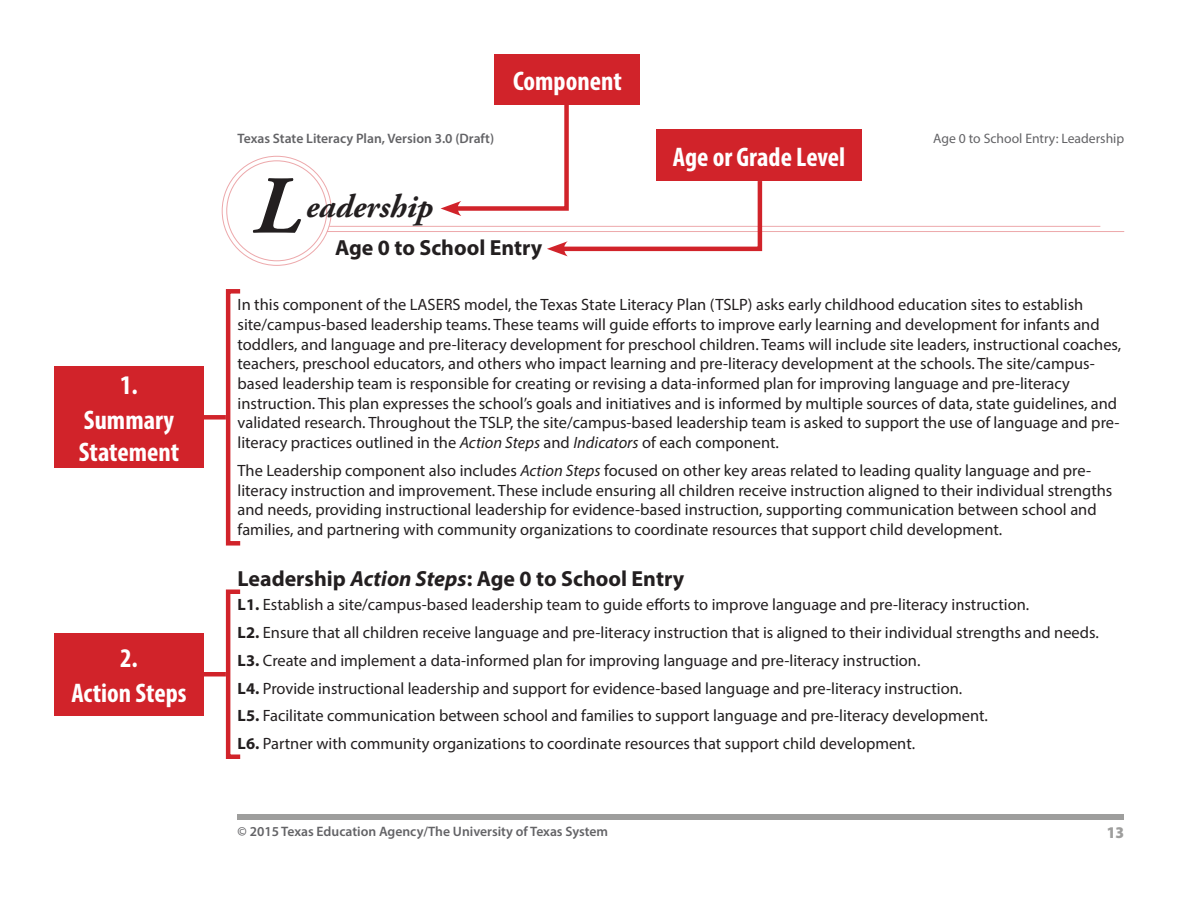
<style>
.page{position:relative;width:1188px;height:918px;background:#fff}
.page>*{position:absolute;margin:0;border:0;box-sizing:border-box;transform-origin:0 0}
.t1{font:italic 700 82.05px "Adobe Garamond Pro";color:#231f20}
.t2{font:italic 700 32.85px "Adobe Garamond Pro";color:#231f20}
.Section_Labels{font:700 condensed 27px/32.4px "Myriad Pro";color:#fff}
.t3{font:700 21.9px "Myriad Pro";color:#231f20}
.t4{font:16.35px/19.6px "Myriad Pro";color:#231f20}
.t5{font:900 semi-condensed 16.35px "Myriad Pro";color:#9e9e9d}
.t6{font:600 13.65px "Myriad Pro";color:#636366}
.t7{font:13.65px "Myriad Pro";color:#636366}
.s1{font-style:italic}
.s2{font-weight:700}
</style>
<div class="page">
<div style="left:238px;top:814px;width:886px;height:5px;background:#9e9e9d"></div>
<hr style="left:329px;top:226px;width:771px;height:1px;background:#d1232a">
<hr style="left:327px;top:231px;width:797px;height:1px;background:#d1232a">
<div style="left:495px;top:54px;width:145px;height:51px;background:#d1232a"></div>
<div style="left:656px;top:130px;width:206px;height:51px;background:#d1232a"></div>
<svg style="left:441px;top:99px;width:323px;height:157px"></svg>
<div style="left:54px;top:366px;width:150px;height:102px;background:#d1232a"></div>
<div style="left:226px;top:289px;width:16px;height:257px;border:4px solid #d1232a"></div>
<div style="left:204px;top:415px;width:22px;height:5px;background:#d1232a"></div>
<div style="left:54px;top:633px;width:150px;height:83px;background:#d1232a"></div>
<div style="left:226px;top:590px;width:16px;height:169px;border:4px solid #d1232a"></div>
<hr style="left:204px;top:672px;width:22px;height:4px;background:#d1232a">
<p class="Section_Labels" style="left:120px;top:368px;width:19px">1.</p>
<p class="Section_Labels" style="left:79px;top:403px;width:102px">Summary<br>Statement</p>
<p class="Section_Labels" style="left:120px;top:641px;width:19px">2.</p>
<p class="Section_Labels" style="left:71px;top:676px;width:117px">Action Steps</p>
<p class="Section_Labels" style="left:513px;top:64px;width:110px">Component</p>
<p class="t6" style="left:238px;top:130px;width:258px">Texas State Literacy Plan, Version 3.0 (Draft)</p>
<p class="t7" style="left:933px;top:130px;width:192px">Age 0 to School Entry: Leadership</p>
<p class="t1" style="left:253px;top:159px;width:49px">L</p>
<p class="Section_Labels" style="left:673px;top:140px;width:174px">Age or Grade Level</p>
<p class="t2" style="left:306px;top:187px;width:129px">eadership</p>
<p class="t3" style="left:335px;top:233px;width:209px">Age 0 to School Entry</p>
<p class="t4" style="left:238px;top:295px;width:885px">In this component of the LASERS model, the Texas State Literacy Plan (TSLP) asks early childhood education sites to establish site/campus-based leadership teams. These teams will guide efforts to improve early learning and development for infants and toddlers, and language and pre-literacy development for preschool children. Teams will include site leaders, instructional coaches, teachers, preschool educators, and others who impact learning and pre-literacy development at the schools. The site/campus&shy;based leadership team is responsible for creating or revising a data-informed plan for improving language and pre-literacy instruction. This plan expresses the school’s goals and initiatives and is informed by multiple sources of data, state guidelines, and validated research. Throughout the TSLP, the site/campus-based leadership team is asked to support the use of language and pre&shy;literacy practices outlined in the <span class="s1">Action Steps</span> and <span class="s1">Indicators</span> of each component.</p>
<p class="t4" style="left:238px;top:460px;width:876px">The Leadership component also includes <span class="s1">Action Steps</span> focused on other key areas related to leading quality language and pre&shy;literacy instruction and improvement. These include ensuring all children receive instruction aligned to their individual strengths and needs, providing instructional leadership for evidence-based instruction, supporting communication between school and families, and partnering with community organizations to coordinate resources that support child development.</p>
<p class="t3" style="left:238px;top:564px;width:448px">Leadership <span class="s1">Action Steps</span>: Age 0 to School Entry</p>
<p class="t4" style="left:238px;top:590px;width:863px;line-height:27.9px"><span class="s2">L1.</span> Establish a site/campus-based leadership team to guide efforts to improve language and pre-literacy instruction.<br><span class="s2">L2.</span> Ensure that all children receive language and pre-literacy instruction that is aligned to their individual strengths and needs.<br><span class="s2">L3.</span> Create and implement a data-informed plan for improving language and pre-literacy instruction.<br><span class="s2">L4.</span> Provide instructional leadership and support for evidence-based language and pre-literacy instruction.<br><span class="s2">L5.</span> Facilitate communication between school and families to support language and pre-literacy development.<br><span class="s2">L6.</span> Partner with community organizations to coordinate resources that support child development.</p>
<p class="t6" style="left:238px;top:823px;width:372px">© 2015 Texas Education Agency/The University of Texas System</p>
<p class="t5" style="left:1107px;top:823px;width:19px">13</p>
</div>
